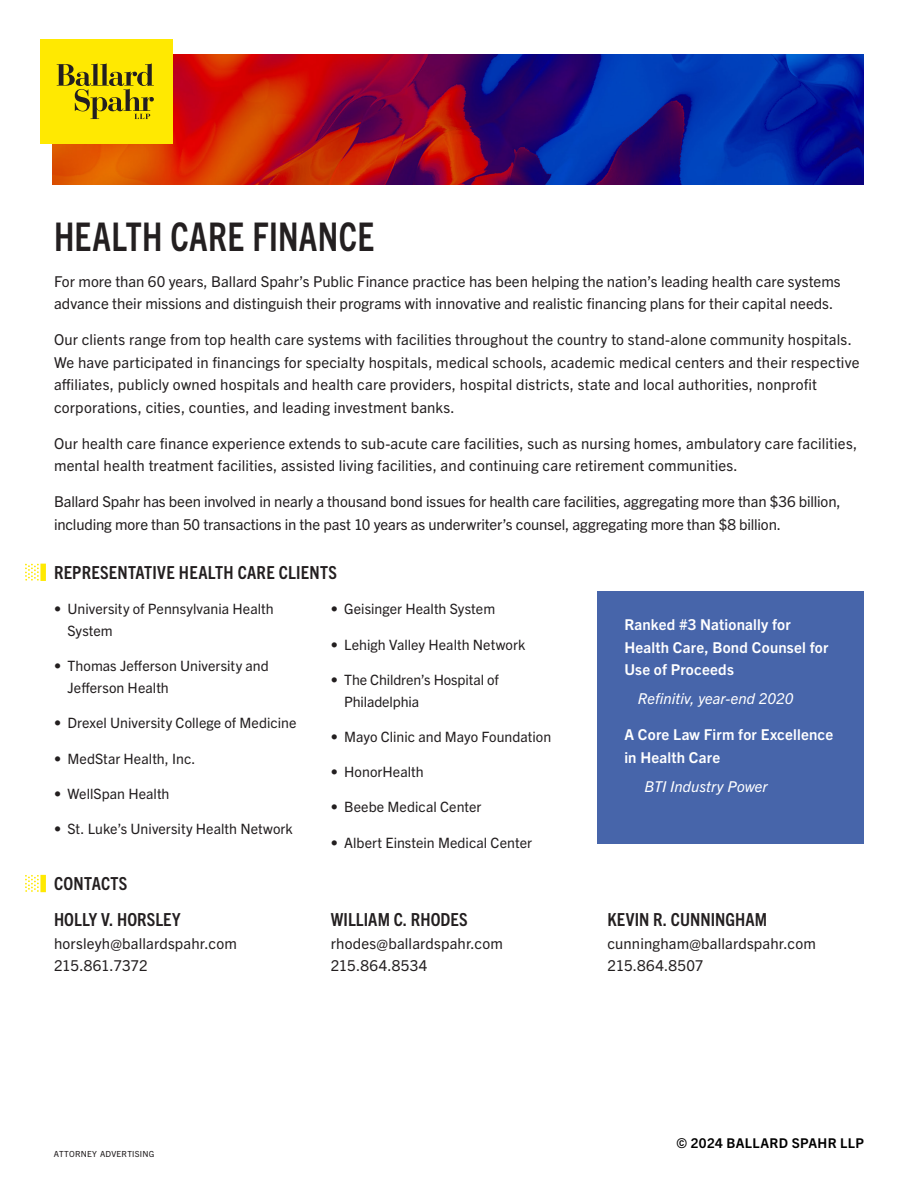
<style>
.page{position:relative;width:918px;height:1188px;background:#fff}
.page>*{position:absolute;margin:0;border:0;box-sizing:border-box;transform-origin:0 0}
.t1{font:54px "Ballard Dot Graphic";color:#ffe901}
.t2{font:700 condensed 39.6px "Trade Gothic Next LT Pro";letter-spacing:.01em;color:#231f20;scale:.91 1}
.BODY_COPY__COLUMN{font:700 condensed 18px "Trade Gothic Next LT Pro";letter-spacing:.01em;color:#231f20}
.BODY_COPY{font:15px/22.5px "Trade Gothic Next LT Pro";letter-spacing:.005em;color:#231f20}
.BODY_COPY__COLUMN-2{font:15px/22.5px "Trade Gothic Next LT Pro";letter-spacing:.01em;color:#231f20}
.BODY_COPY-2{font:700 15px/22.5px "Trade Gothic Next LT Pro";letter-spacing:.015em;color:#fff}
.BODY_COPY-3{font:italic 15px "Trade Gothic Next LT Pro";letter-spacing:.005em;color:#fff}
.t3{font:14.25px/21.8px "Trade Gothic Next LT Pro";letter-spacing:.005em;color:#231f20}
.t4{font:700 13.5px "Trade Gothic Next LT Pro";letter-spacing:.025em;color:#000}
.t5{font:8.4px "Trade Gothic Next LT Pro";letter-spacing:.03em;color:#231f20}
</style>
<div class="page">
<img style="left:53px;top:54px;width:811px;height:131px">
<div style="left:40px;top:40px;width:133px;height:104px;background:#ffe901"></div>
<svg style="left:57px;top:63px;width:97px;height:56px"></svg>
<div style="left:597px;top:592px;width:267px;height:252px;background:#4765aa"></div>
<p class="t1" style="left:22px;top:538px;width:28px">•</p>
<p class="t2" style="left:54px;top:209px;width:353px">HEALTH CARE FINANCE</p>
<p class="BODY_COPY" style="left:54px;top:269px;width:788px">For more than 60 years, Ballard Spahr’s Public Finance practice has been helping the nation’s leading health care systems advance their missions and distinguish their programs with innovative and realistic financing plans for their capital needs.</p>
<p class="BODY_COPY" style="left:54px;top:327px;width:807px">Our clients range from top health care systems with facilities throughout the country to stand-alone community hospitals.<br>We have participated in financings for specialty hospitals, medical schools, academic medical centers and their respective affiliates, publicly owned hospitals and health care providers, hospital districts, state and local authorities, nonprofit corporations, cities, counties, and leading investment banks.</p>
<p class="BODY_COPY" style="left:54px;top:431px;width:805px">Our health care finance experience extends to sub-acute care facilities, such as nursing homes, ambulatory care facilities, mental health treatment facilities, assisted living facilities, and continuing care retirement communities.</p>
<p class="BODY_COPY" style="left:54px;top:489px;width:788px">Ballard Spahr has been involved in nearly a thousand bond issues for health care facilities, aggregating more than $36 billion, including more than 50 transactions in the past 10 years as underwriter’s counsel, aggregating more than $8 billion.</p>
<p class="BODY_COPY__COLUMN" style="left:54px;top:560px;width:284px">REPRESENTATIVE HEALTH CARE CLIENTS</p>
<p class="t3" style="left:68px;top:597px;width:208px;text-indent:-14px">• University of Pennsylvania Health<br>System</p>
<p class="t3" style="left:68px;top:654px;width:203px;text-indent:-14px">• Thomas Jefferson University and<br>Jefferson Health</p>
<p class="t3" style="left:54px;top:711px;width:244px">• Drexel University College of Medicine</p>
<p class="t3" style="left:54px;top:747px;width:143px">• MedStar Health, Inc.</p>
<p class="t3" style="left:54px;top:782px;width:117px">• WellSpan Health</p>
<p class="t3" style="left:54px;top:817px;width:240px">• St. Luke’s University Health Network</p>
<p class="t3" style="left:331px;top:597px;width:166px">• Geisinger Health System</p>
<p class="t3" style="left:331px;top:633px;width:196px">• Lehigh Valley Health Network</p>
<p class="t3" style="left:344px;top:668px;width:156px;text-indent:-14px">• The Children’s Hospital of<br>Philadelphia</p>
<p class="t3" style="left:331px;top:725px;width:222px">• Mayo Clinic and Mayo Foundation</p>
<p class="t3" style="left:331px;top:760px;width:95px">• HonorHealth</p>
<p class="t3" style="left:331px;top:795px;width:152px">• Beebe Medical Center</p>
<p class="t3" style="left:331px;top:831px;width:203px">• Albert Einstein Medical Center</p>
<p class="BODY_COPY-2" style="left:624px;top:612px;width:206px">Ranked #3 Nationally for<br>Health Care, Bond Counsel for<br>Use of Proceeds</p>
<p class="BODY_COPY-3" style="left:638px;top:689px;width:157px">Refinitiv, year-end 2020</p>
<p class="BODY_COPY-2" style="left:624px;top:723px;width:210px">A Core Law Firm for Excellence in Health Care</p>
<p class="BODY_COPY-3" style="left:645px;top:776px;width:125px">BTI Industry Power</p>
<p class="t1" style="left:22px;top:849px;width:28px">•</p>
<p class="BODY_COPY__COLUMN" style="left:54px;top:871px;width:75px">CONTACTS</p>
<p class="BODY_COPY__COLUMN" style="left:54px;top:907px;width:128px">HOLLY V. HORSLEY</p>
<p class="BODY_COPY__COLUMN-2" style="left:54px;top:931px;width:184px">horsleyh@ballardspahr.com<br>215.861.7372</p>
<p class="BODY_COPY__COLUMN" style="left:331px;top:907px;width:139px">WILLIAM C. RHODES</p>
<p class="BODY_COPY__COLUMN-2" style="left:331px;top:931px;width:174px">rhodes@ballardspahr.com<br>215.864.8534</p>
<p class="BODY_COPY__COLUMN" style="left:608px;top:907px;width:161px">KEVIN R. CUNNINGHAM</p>
<p class="BODY_COPY__COLUMN-2" style="left:608px;top:931px;width:210px">cunningham@ballardspahr.com<br>215.864.8507</p>
<p class="t4" style="left:677px;top:1133px;width:189px">© 2024 BALLARD SPAHR LLP</p>
<p class="t5" style="left:54px;top:1148px;width:102px">ATTORNEY ADVERTISING</p>
</div>
